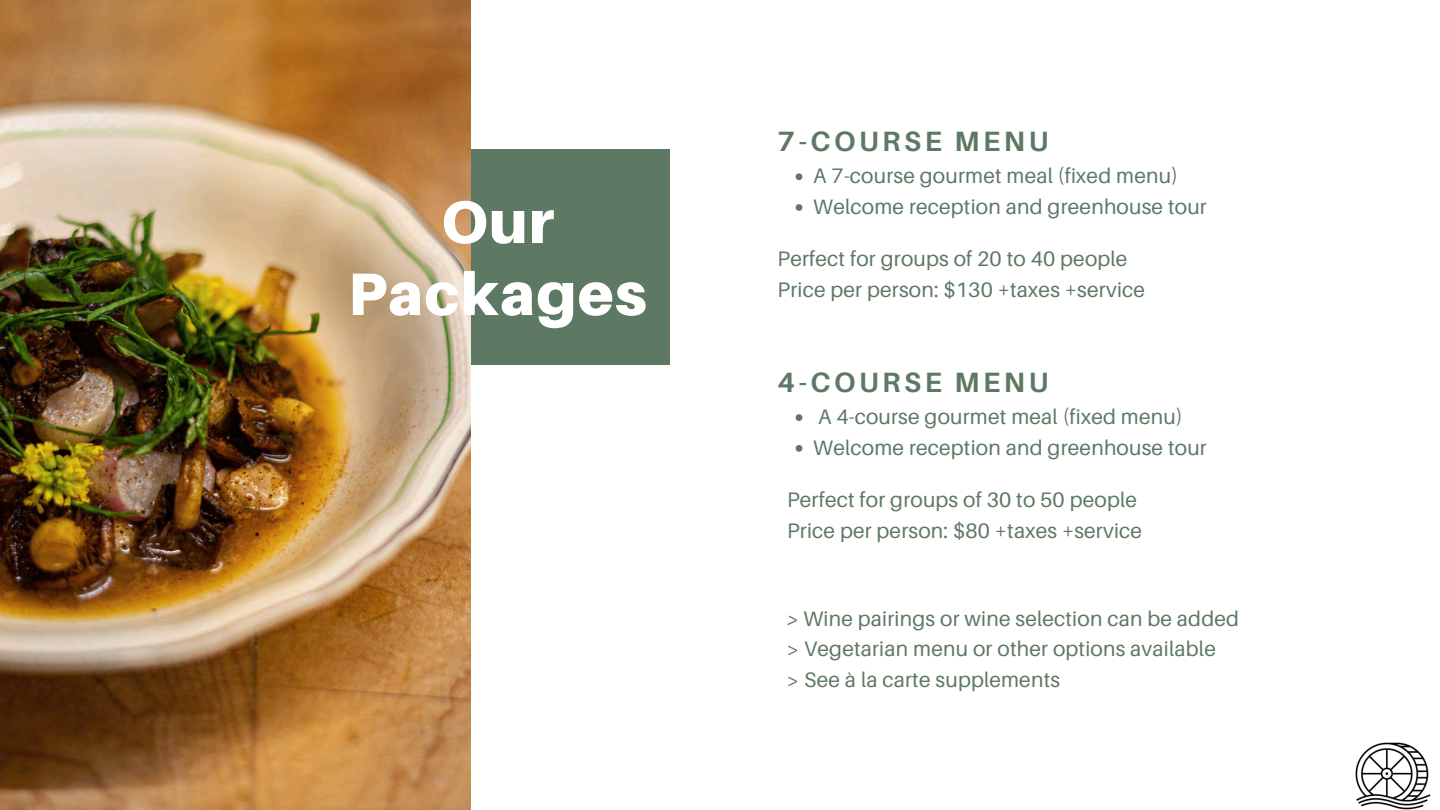
<style>
.page{position:relative;width:1440px;height:810px;background:#fff}
.page>*{position:absolute;margin:0;border:0;box-sizing:border-box;transform-origin:0 0}
.t1{font:900 60px/72px "Aileron";letter-spacing:.02em;color:#fff;text-align:center}
.t2{font:700 28px "Aileron";letter-spacing:.125em;color:#5d7963}
.t3{font:21px "Aileron";letter-spacing:.01em;color:#5d7963}
.s1{font-style:italic}
</style>
<div class="page">
<div style="left:236px;top:149px;width:434px;height:216px;background:#5d7963"></div>
<img style="left:0;top:0;width:471px;height:810px">
<img style="left:1355px;top:742px;width:76px;height:68px">
<svg style="left:796px;top:173px;width:6px;height:7px"></svg>
<svg style="left:796px;top:204px;width:6px;height:7px"></svg>
<svg style="left:796px;top:414px;width:6px;height:7px"></svg>
<svg style="left:796px;top:445px;width:6px;height:7px"></svg>
<h2 class="t1" style="left:348px;top:185px;width:300px">Our<br>Packages</h2>
<p class="t2" style="left:778px;top:124px;width:272px">7-COURSE MENU</p>
<p class="t3" style="left:813px;top:163px;width:366px">A 7-course gourmet meal (fixed menu)</p>
<p class="t3" style="left:813px;top:194px;width:395px">Welcome reception and greenhouse tour</p>
<p class="t3" style="left:778px;top:246px;width:351px">Perfect for groups of 20 to 40 people</p>
<h2 class="t3" style="left:778px;top:277px;width:369px">Price per person: $130 +taxes +service</h2>
<p class="t2" style="left:778px;top:365px;width:272px">4-COURSE MENU</p>
<p class="t3" style="left:818px;top:404px;width:366px">A 4-course gourmet meal (fixed menu)</p>
<p class="t3" style="left:813px;top:434px;width:395px">Welcome reception and greenhouse tour</p>
<p class="t3" style="left:787px;top:487px;width:351px">Perfect for groups of 30 to 50 people</p>
<p class="t3" style="left:787px;top:518px;width:357px">Price per person: $80 +taxes +service</p>
<p class="t3" style="left:787px;top:605px;width:454px"><span class="s1">&gt;</span> Wine pairings or wine selection can be added</p>
<p class="t3" style="left:787px;top:636px;width:430px">&gt; Vegetarian menu or other options available</p>
<p class="t3" style="left:787px;top:667px;width:274px">&gt; See à la carte supplements</p>
</div>
